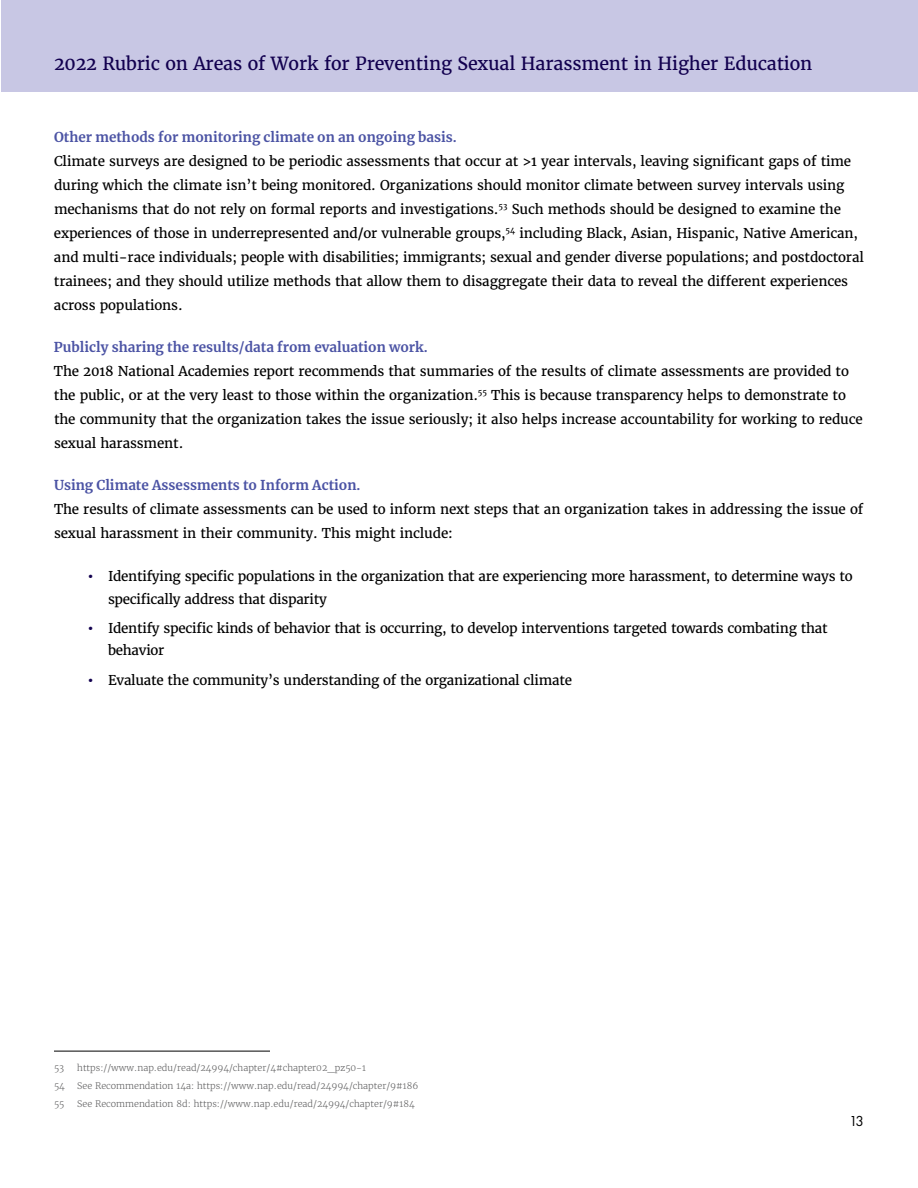
<style>
.page{position:relative;width:918px;height:1188px;background:#fff}
.page>*{position:absolute;margin:0;border:0;box-sizing:border-box;transform-origin:0 0}
.t1{font:18px "Merriweather";letter-spacing:-.01em;color:#12004f}
.t2{font:15px "Futura PT";color:#000}
.t3{font:13.5px/24px "Merriweather";letter-spacing:-.01em;color:#000}
.t4{font:700 13.5px "Merriweather";color:#4b53a4}
.t5{font:300 9px "Merriweather";color:#606061}
.s1{font-weight:900;color:#12004f}
</style>
<div class="page">
<div style="left:1px;top:0;width:916px;height:92px;background:#c8c7e4"></div>
<hr style="left:54px;top:1051px;width:216px;height:1px;background:#000">
<h1 class="t1" style="left:54px;top:52px;width:760px">2022 Rubric on Areas of Work for Preventing Sexual Harassment in Higher Education</h1>
<p class="t4" style="left:54px;top:127px;width:404px">Other methods for monitoring climate on an ongoing basis.</p>
<p class="t3" style="left:54px;top:149px;width:811px">Climate surveys are designed to be periodic assessments that occur at &gt;1 year intervals, leaving significant gaps of time during which the climate isn’t being monitored. Organizations should monitor climate between survey intervals using mechanisms that do not rely on formal reports and investigations.<sup>53</sup> Such methods should be designed to examine the experiences of those in underrepresented and/or vulnerable groups,<sup>54</sup> including Black, Asian, Hispanic, Native American, and multi-race individuals; people with disabilities; immigrants; sexual and gender diverse populations; and postdoctoral trainees; and they should utilize methods that allow them to disaggregate their data to reveal the different experiences across populations.</p>
<p class="t4" style="left:54px;top:337px;width:375px">Publicly sharing the results/data from evaluation work.</p>
<p class="t3" style="left:54px;top:359px;width:810px">The 2018 National Academies report recommends that summaries of the results of climate assessments are provided to the public, or at the very least to those within the organization.<sup>55</sup> This is because transparency helps to demonstrate to the community that the organization takes the issue seriously; it also helps increase accountability for working to reduce sexual harassment.</p>
<p class="t4" style="left:54px;top:475px;width:308px">Using Climate Assessments to Inform Action.</p>
<p class="t3" style="left:54px;top:497px;width:811px">The results of climate assessments can be used to inform next steps that an organization takes in addressing the issue of sexual harassment in their community. This might include:</p>
<p class="t3" style="left:108px;top:565px;width:746px;line-height:22.5px;text-indent:-20px"><span class="s1">•</span> Identifying specific populations in the organization that are experiencing more harassment, to determine ways to specifically address that disparity</p>
<p class="t3" style="left:108px;top:617px;width:721px;line-height:22.5px;text-indent:-20px"><span class="s1">•</span> Identify specific kinds of behavior that is occurring, to develop interventions targeted towards combating that behavior</p>
<p class="t3" style="left:88px;top:668px;width:486px"><span class="s1">•</span> Evaluate the community’s understanding of the organizational climate</p>
<p class="t5" style="left:54px;top:1063px;width:12px">53</p>
<p class="t5" style="left:77px;top:1063px;width:290px">https://www.nap.edu/read/24994/chapter/4#chapter02_pz50-1</p>
<p class="t5" style="left:54px;top:1080px;width:12px">54</p>
<p class="t5" style="left:77px;top:1080px;width:343px">See Recommendation 14a: https://www.nap.edu/read/24994/chapter/9#186</p>
<p class="t5" style="left:54px;top:1098px;width:12px">55</p>
<p class="t5" style="left:77px;top:1098px;width:339px">See Recommendation 8d: https://www.nap.edu/read/24994/chapter/9#184</p>
<p class="t2" style="left:849px;top:1112px;width:16px">13</p>
</div>
